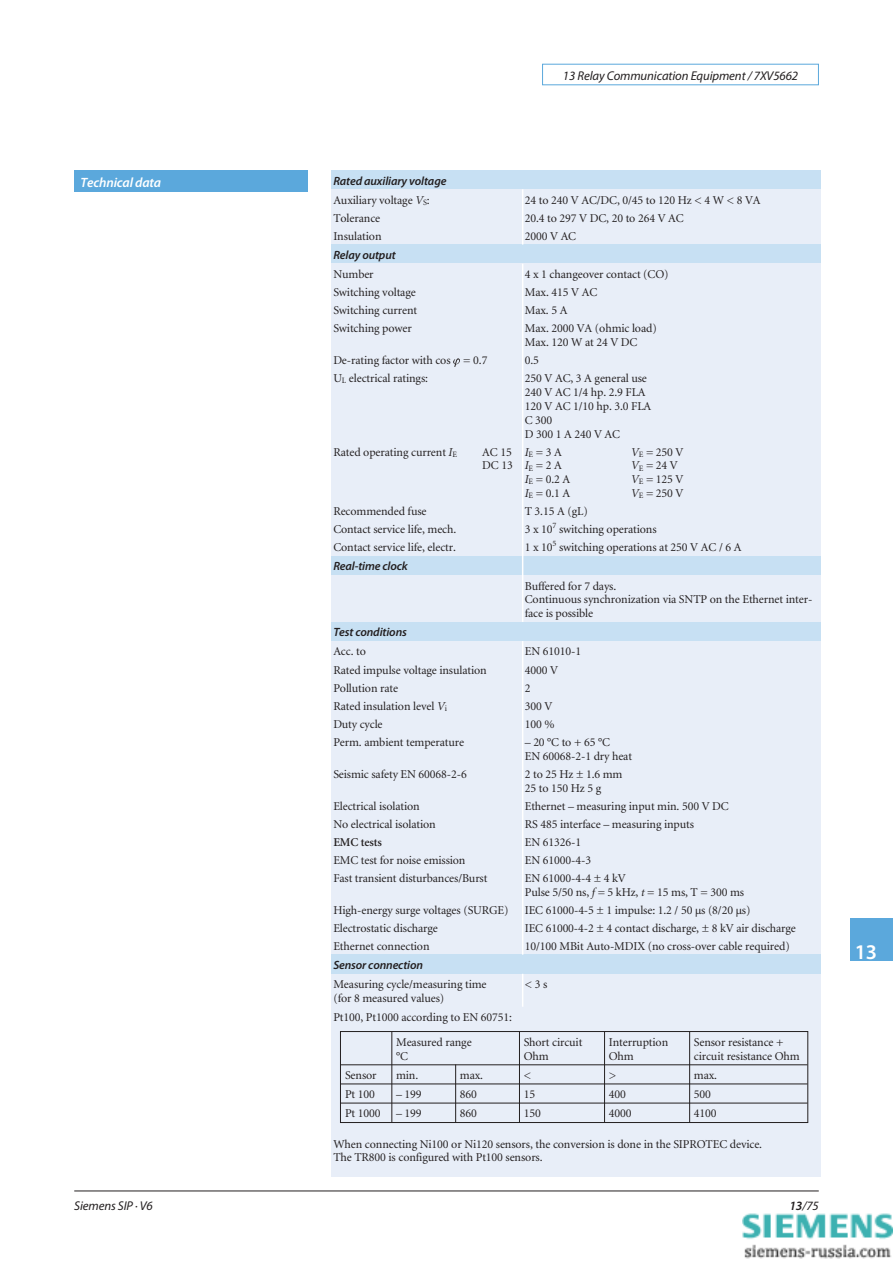
<style>
.page{position:relative;width:893px;height:1263px;background:#fff}
.page>*{position:absolute;margin:0;border:0;box-sizing:border-box;transform-origin:0 0}
.t1{font:300 21px "Myriad Pro";color:#fff}
.t2{font:italic 300 13.5px "Myriad Pro";letter-spacing:-.01em;color:#fff}
.t3{font:italic 12.75px "Myriad Pro";letter-spacing:-.01em;color:#231f20}
.t4{font:12px/18px "Minion";letter-spacing:-.01em;color:#231f20}
.t5{font:italic 300 12px "Myriad Pro";letter-spacing:-.01em;color:#231f20}
.t6{font:600 12px "Minion";letter-spacing:-.01em;color:#231f20}
.t7{font:8.25px "Minion";color:#231f20}
.s1{font-style:italic}
.s2{font-weight:300}
</style>
<div class="page">
<hr style="left:74px;top:1191px;width:744px;height:1px;background:#231f20">
<div style="left:74px;top:170px;width:234px;height:21px;background:#5ba8dc"></div>
<div style="left:542px;top:64px;width:276px;height:21px;border:1px solid #5ba8dc"></div>
<div style="left:850px;top:919px;width:42px;height:42px;background:#5ba8dc"></div>
<div style="left:331px;top:170px;width:489px;height:19px;background:#c7e0f3"></div>
<div style="left:331px;top:189px;width:489px;height:56px;background:#e8eef8"></div>
<div style="left:331px;top:245px;width:489px;height:19px;background:#c7e0f3"></div>
<div style="left:331px;top:264px;width:489px;height:292px;background:#e8eef8"></div>
<svg style="left:453px;top:358px;width:7px;height:9px"></svg>
<div style="left:331px;top:556px;width:489px;height:19px;background:#c7e0f3"></div>
<div style="left:331px;top:575px;width:489px;height:47px;background:#e8eef8"></div>
<div style="left:331px;top:622px;width:489px;height:19px;background:#c7e0f3"></div>
<div style="left:331px;top:641px;width:489px;height:314px;background:#e8eef8"></div>
<div style="left:331px;top:955px;width:489px;height:19px;background:#c7e0f3"></div>
<div style="left:331px;top:974px;width:489px;height:33px;background:#e8eef8"></div>
<div style="left:331px;top:1007px;width:489px;height:170px;background:#e8eef8"></div>
<hr style="left:522px;top:189px;width:1px;height:56px;background:#fff">
<hr style="left:522px;top:264px;width:1px;height:358px;background:#fff">
<hr style="left:522px;top:641px;width:1px;height:314px;background:#fff">
<hr style="left:522px;top:974px;width:1px;height:33px;background:#fff">
<div style="left:340px;top:1031px;width:468px;height:92px;border:1px solid #231f20"></div>
<hr style="left:341px;top:1064px;width:466px;height:1px;background:#231f20">
<hr style="left:341px;top:1084px;width:466px;height:1px;background:#231f20">
<hr style="left:341px;top:1103px;width:466px;height:1px;background:#231f20">
<hr style="left:391px;top:1032px;width:1px;height:91px;background:#231f20">
<hr style="left:455px;top:1064px;width:1px;height:59px;background:#231f20">
<hr style="left:519px;top:1032px;width:1px;height:91px;background:#231f20">
<hr style="left:604px;top:1032px;width:1px;height:91px;background:#231f20">
<hr style="left:689px;top:1032px;width:1px;height:91px;background:#231f20">
<img style="left:742px;top:1213px;width:150px;height:46px">
<p class="t3" style="left:563px;top:71px;width:237px">13 Relay Communication Equipment / 7XV5662</p>
<p class="t2" style="left:81px;top:177px;width:82px">Technical data</p>
<p class="t5" style="left:333px;top:176px;width:115px">Rated auxiliary voltage</p>
<p class="t4" style="left:333px;top:192px;width:98px">Auxiliary voltage <span class="s1">V</span><sub>S</sub>:<br>Tolerance<br>Insulation</p>
<p class="t4" style="left:525px;top:192px;width:237px">24 to 240 V AC/DC, 0/45 to 120 Hz &lt; 4 W &lt; 8 VA<br>20.4 to 297 V DC, 20 to 264 V AC<br>2000 V AC</p>
<p class="t5" style="left:333px;top:250px;width:64px">Relay output</p>
<p class="t4" style="left:333px;top:266px;width:85px">Number<br>Switching voltage<br>Switching current<br>Switching power</p>
<p class="t4" style="left:333px;top:352px;width:156px">De-rating factor with cos = 0.7<br>U<sub>L</sub> electrical ratings:</p>
<p class="t4" style="left:525px;top:266px;width:145px">4 x 1 changeover contact (CO)<br>Max. 415 V AC<br>Max. 5 A<br>Max. 2000 VA (ohmic load)</p>
<p class="t4" style="left:525px;top:334px;width:124px">Max. 120 W at 24 V DC<br>0.5<br>250 V AC, 3 A general use</p>
<p class="t4" style="left:525px;top:386px;width:128px;line-height:13.8px">240 V AC 1/4 hp. 2.9 FLA<br>120 V AC 1/10 hp. 3.0 FLA<br>C 300<br>D3001A240VAC</p>
<p class="t4" style="left:525px;top:444px;width:39px"><span class="s1">I</span><sub>E</sub>=3A</p>
<p class="t4" style="left:631px;top:444px;width:54px"><span class="s1">V</span><sub>E</sub> = 250 V</p>
<p class="t4" style="left:525px;top:458px;width:39px"><span class="s1">I</span><sub>E</sub>=2A</p>
<p class="t4" style="left:631px;top:458px;width:48px"><span class="s1">V</span><sub>E</sub>=24V</p>
<p class="t4" style="left:525px;top:471px;width:47px"><span class="s1">I</span><sub>E</sub> = 0.2 A</p>
<p class="t4" style="left:631px;top:471px;width:54px"><span class="s1">V</span><sub>E</sub> = 125 V</p>
<p class="t4" style="left:525px;top:485px;width:47px"><span class="s1">I</span><sub>E</sub> = 0.1 A</p>
<p class="t4" style="left:631px;top:485px;width:54px"><span class="s1">V</span><sub>E</sub> = 250 V</p>
<p class="t4" style="left:525px;top:503px;width:64px">T 3.15 A (gL)<br>3x10</p>
<p class="t4" style="left:333px;top:444px;width:125px">Rated operating current <span class="s1">I</span><sub>E</sub></p>
<p class="t4" style="left:482px;top:446px;width:32px;line-height:13.8px">AC 15<br>DC 13</p>
<p class="t4" style="left:333px;top:503px;width:124px">Recommended fuse<br>Contact service life, mech.<br>Contact service life, electr.</p>
<p class="t7" style="left:552px;top:522px;width:5px">7</p>
<p class="t4" style="left:559px;top:521px;width:99px">switching operations</p>
<p class="t7" style="left:552px;top:540px;width:5px">5</p>
<p class="t4" style="left:559px;top:539px;width:184px">switching operations at 250 V AC / 6 A</p>
<p class="t4" style="left:525px;top:539px;width:29px">1x10</p>
<p class="t5" style="left:333px;top:562px;width:76px">Real-time clock</p>
<p class="t5" style="left:333px;top:628px;width:75px">Test conditions</p>
<p class="t4" style="left:333px;top:644px;width:155px">Acc. to<br>Rated impulse voltage insulation<br>Pollution rate<br>Rated insulation level <span class="s1">V</span><sub>i<br></sub>Duty cycle<br>Perm. ambient temperature</p>
<p class="t4" style="left:333px;top:766px;width:135px">Seismic safety EN 60068-2-6</p>
<p class="t4" style="left:333px;top:798px;width:104px">Electrical isolation<br>No electrical isolation</p>
<p class="t6" style="left:333px;top:837px;width:50px">EMC tests</p>
<p class="t4" style="left:333px;top:852px;width:156px">EMC test for noise emission<br>Fast transient disturbances/Burst</p>
<p class="t4" style="left:333px;top:902px;width:177px">High-energy surge voltages (SURGE)<br>Electrostatic discharge<br>Ethernet connection</p>
<p class="t4" style="left:525px;top:580px;width:289px;line-height:13.8px">Buffered for 7 days.<br>Continuous synchronization via SNTP on the Ethernet inter&shy;face is possible</p>
<p class="t4" style="left:525px;top:644px;width:87px">EN 61010-1<br>4000 V<br>2<br>300 V<br>100 % –20°Cto+65°C</p>
<p class="t4" style="left:525px;top:748px;width:109px">EN 60068-2-1 dry heat<br>2 to 25 Hz ± 1.6 mm</p>
<p class="t4" style="left:525px;top:780px;width:205px">25 to 150 Hz 5 g<br>Ethernet – measuring input min. 500 V DC<br>RS 485 interface – measuring inputs<br>EN 61326-1<br>EN 61000-4-3<br>EN 61000-4-4 ± 4 kV</p>
<p class="t4" style="left:525px;top:884px;width:273px">Pulse 5/50 ns, <span class="s1">f</span> = 5 kHz, <span class="s1">t</span> = 15 ms, T = 300 ms<br>IEC 61000-4-5 ± 1 impulse: 1.2 / 50 µs (8/20 µs)<br>IEC 61000-4-2 ± 4 contact discharge, ± 8 kV air discharge 10/100 MBit Auto-MDIX (no cross-over cable required)</p>
<p class="t5" style="left:333px;top:960px;width:91px">Sensor connection</p>
<p class="t4" style="left:333px;top:978px;width:155px;line-height:13.8px">Measuring cycle/measuring time (for 8 measured values)</p>
<p class="t4" style="left:525px;top:976px;width:24px">&lt;3s</p>
<p class="t4" style="left:333px;top:1009px;width:180px">Pt100, Pt1000 according to EN 60751:</p>
<p class="t4" style="left:396px;top:1036px;width:77px;line-height:13.8px">Measured range °C</p>
<p class="t4" style="left:523px;top:1036px;width:60px;line-height:13.8px">Short circuit<br>Ohm</p>
<p class="t4" style="left:608px;top:1036px;width:61px;line-height:13.8px">Interruption<br>Ohm</p>
<p class="t4" style="left:694px;top:1036px;width:107px;line-height:13.8px">Sensor resistance + circuit resistance Ohm</p>
<p class="t4" style="left:345px;top:1067px;width:33px">Sensor</p>
<p class="t4" style="left:396px;top:1067px;width:24px">min.</p>
<p class="t4" style="left:460px;top:1067px;width:25px">max.</p>
<p class="t4" style="left:523px;top:1067px;width:9px">&lt;</p>
<p class="t4" style="left:608px;top:1067px;width:9px">&gt;</p>
<p class="t4" style="left:694px;top:1067px;width:25px">max.</p>
<p class="t4" style="left:345px;top:1086px;width:31px">Pt 100</p>
<p class="t4" style="left:396px;top:1086px;width:27px">– 199</p>
<p class="t4" style="left:460px;top:1086px;width:19px">860</p>
<p class="t4" style="left:523px;top:1086px;width:13px">15</p>
<p class="t4" style="left:608px;top:1086px;width:19px">400</p>
<p class="t4" style="left:694px;top:1086px;width:19px">500</p>
<p class="t4" style="left:345px;top:1106px;width:37px">Pt 1000</p>
<p class="t4" style="left:396px;top:1106px;width:27px">– 199</p>
<p class="t4" style="left:460px;top:1106px;width:19px">860</p>
<p class="t4" style="left:523px;top:1106px;width:19px">150</p>
<p class="t4" style="left:608px;top:1106px;width:24px">4000</p>
<p class="t4" style="left:694px;top:1106px;width:24px">4100</p>
<p class="t3" style="left:74px;top:1201px;width:80px">Siemens SIP · V6</p>
<p class="t4" style="left:333px;top:1138px;width:430px;line-height:13.8px">When connecting Ni100 or Ni120 sensors, the conversion is done in the SIPROTEC device.<br>The TR800 is configured with Pt100 sensors.</p>
<p class="t3" style="left:789px;top:1201px;width:31px"><span class="s2">13</span>/75</p>
<h1 class="t1" style="left:854px;top:945px;width:24px">13</h1>
</div>
